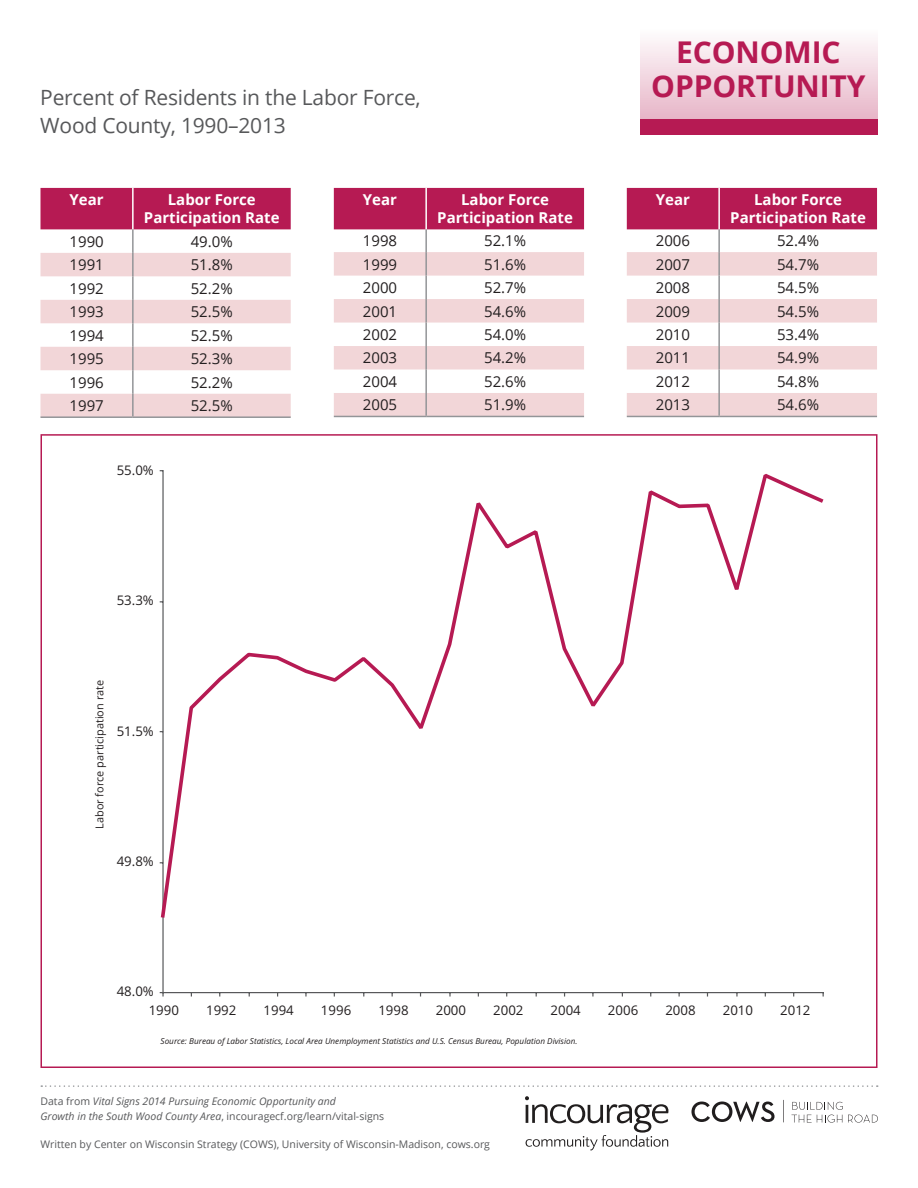
<style>
.page{position:relative;width:918px;height:1188px;background:#fff}
.page>*{position:absolute;margin:0;border:0;box-sizing:border-box;transform-origin:0 0}
.t1{font:700 30px/33.6px "Open Sans";letter-spacing:-.005em;color:#b61a53;text-align:center}
.t2{font:21px/28.5px "Open Sans";letter-spacing:-.01em;color:#57585a}
.t3{font:15px "Open Sans";color:#231f20}
.t4{font:700 15px/18px "Open Sans";color:#fff;text-align:center}
.t5{font:13.2px "Open Sans";color:#231f20}
.t6{font:10.95px "Open Sans";color:#231f20}
.t7{font:italic 10.5px/15px "Open Sans";color:#57585a}
.t8{font:10.5px "Open Sans";color:#57585a}
.t9{font:italic 8.25px "Open Sans";color:#231f20}
.s1{font-style:normal}
</style>
<div class="page">
<svg style="left:640px;top:41px;width:238px;height:78px;background:#f1d4de"></svg>
<svg style="left:41px;top:1085px;width:837px;height:2px"></svg>
<svg style="left:691px;top:1102px;width:84px;height:20px"></svg>
<svg style="left:792px;top:1102px;width:86px;height:21px"></svg>
<svg style="left:783px;top:1100px;width:1px;height:23px"></svg>
<svg style="left:525px;top:1096px;width:143px;height:54px"></svg>
<div style="left:640px;top:119px;width:238px;height:16px;background:#b61a53"></div>
<hr style="left:162px;top:471px;width:2px;height:522px;background:#57585a">
<hr style="left:163px;top:992px;width:660px;height:1px;background:#57585a">
<svg style="left:159px;top:470px;width:665px;height:452px"></svg>
<div style="left:40px;top:188px;width:251px;height:41px;background:#b61a53"></div>
<svg style="left:40px;top:253px;width:251px;height:163px"></svg>
<hr style="left:132px;top:188px;width:2px;height:41px;background:#fff">
<hr style="left:132px;top:229px;width:2px;height:24px;background:#939598">
<hr style="left:132px;top:253px;width:2px;height:23px;background:#939598">
<hr style="left:132px;top:276px;width:2px;height:24px;background:#939598">
<hr style="left:132px;top:300px;width:2px;height:23px;background:#939598">
<hr style="left:132px;top:323px;width:2px;height:24px;background:#939598">
<hr style="left:132px;top:347px;width:2px;height:23px;background:#939598">
<hr style="left:132px;top:370px;width:2px;height:24px;background:#939598">
<hr style="left:132px;top:394px;width:2px;height:22px;background:#939598">
<hr style="left:40px;top:416px;width:93px;height:2px;background:#939598">
<hr style="left:133px;top:416px;width:158px;height:2px;background:#939598">
<div style="left:334px;top:188px;width:250px;height:41px;background:#b61a53"></div>
<svg style="left:334px;top:252px;width:250px;height:164px"></svg>
<hr style="left:425px;top:188px;width:2px;height:41px;background:#fff">
<hr style="left:425px;top:229px;width:2px;height:23px;background:#939598">
<hr style="left:425px;top:252px;width:2px;height:24px;background:#939598">
<hr style="left:425px;top:276px;width:2px;height:23px;background:#939598">
<hr style="left:425px;top:299px;width:2px;height:24px;background:#939598">
<hr style="left:425px;top:323px;width:2px;height:23px;background:#939598">
<hr style="left:425px;top:346px;width:2px;height:24px;background:#939598">
<hr style="left:425px;top:370px;width:2px;height:23px;background:#939598">
<hr style="left:425px;top:393px;width:2px;height:23px;background:#939598">
<hr style="left:334px;top:416px;width:92px;height:1px;background:#939598">
<hr style="left:426px;top:416px;width:158px;height:1px;background:#939598">
<div style="left:627px;top:188px;width:250px;height:41px;background:#b61a53"></div>
<svg style="left:627px;top:252px;width:250px;height:164px"></svg>
<hr style="left:718px;top:188px;width:2px;height:41px;background:#fff">
<hr style="left:718px;top:229px;width:2px;height:23px;background:#939598">
<hr style="left:718px;top:252px;width:2px;height:24px;background:#939598">
<hr style="left:718px;top:276px;width:2px;height:23px;background:#939598">
<hr style="left:718px;top:299px;width:2px;height:24px;background:#939598">
<hr style="left:718px;top:323px;width:2px;height:23px;background:#939598">
<hr style="left:718px;top:346px;width:2px;height:24px;background:#939598">
<hr style="left:718px;top:370px;width:2px;height:23px;background:#939598">
<hr style="left:718px;top:393px;width:2px;height:23px;background:#939598">
<hr style="left:627px;top:416px;width:92px;height:1px;background:#939598">
<hr style="left:719px;top:416px;width:158px;height:1px;background:#939598">
<p class="t2" style="left:40px;top:83px;width:382px">Percent of Residents in the Labor Force,<br>Wood County, 1990–2013</p>
<p class="t4" style="left:70px;top:191px;width:36px">Year</p>
<p class="t4" style="left:144px;top:191px;width:137px">Labor Force<br>Participation Rate</p>
<p class="t3" style="left:70px;top:231px;width:36px">1990</p>
<p class="t3" style="left:191px;top:231px;width:44px">49.0%</p>
<p class="t3" style="left:70px;top:255px;width:36px">1991</p>
<p class="t3" style="left:191px;top:255px;width:44px">51.8%</p>
<p class="t3" style="left:70px;top:278px;width:36px">1992</p>
<p class="t3" style="left:191px;top:278px;width:44px">52.2%</p>
<p class="t3" style="left:70px;top:302px;width:36px">1993</p>
<p class="t3" style="left:191px;top:302px;width:44px">52.5%</p>
<p class="t3" style="left:70px;top:325px;width:36px">1994</p>
<p class="t3" style="left:191px;top:325px;width:44px">52.5%</p>
<p class="t3" style="left:70px;top:349px;width:36px">1995</p>
<p class="t3" style="left:191px;top:349px;width:44px">52.3%</p>
<p class="t3" style="left:70px;top:372px;width:36px">1996</p>
<p class="t3" style="left:191px;top:372px;width:44px">52.2%</p>
<p class="t3" style="left:70px;top:395px;width:36px">1997</p>
<p class="t3" style="left:191px;top:395px;width:44px">52.5%</p>
<p class="t5" style="left:117px;top:461px;width:39px">55.0%</p>
<p class="t5" style="left:117px;top:591px;width:39px">53.3%</p>
<p class="t6" style="left:92px;top:829px;width:150px;rotate:-90deg">Labor force participation rate</p>
<p class="t5" style="left:117px;top:722px;width:39px">51.5%</p>
<p class="t5" style="left:117px;top:852px;width:39px">49.8%</p>
<p class="t5" style="left:117px;top:983px;width:39px">48.0%</p>
<p class="t4" style="left:363px;top:191px;width:36px">Year</p>
<p class="t4" style="left:437px;top:191px;width:137px">Labor Force<br>Participation Rate</p>
<p class="t3" style="left:363px;top:230px;width:36px">1998</p>
<p class="t3" style="left:484px;top:230px;width:44px">52.1%</p>
<p class="t3" style="left:363px;top:254px;width:36px">1999</p>
<p class="t3" style="left:484px;top:254px;width:44px">51.6%</p>
<p class="t3" style="left:363px;top:277px;width:36px">2000</p>
<p class="t3" style="left:484px;top:277px;width:44px">52.7%</p>
<p class="t3" style="left:363px;top:301px;width:36px">2001</p>
<p class="t3" style="left:484px;top:301px;width:44px">54.6%</p>
<p class="t3" style="left:363px;top:324px;width:36px">2002</p>
<p class="t3" style="left:484px;top:324px;width:44px">54.0%</p>
<p class="t3" style="left:363px;top:348px;width:36px">2003</p>
<p class="t3" style="left:484px;top:348px;width:44px">54.2%</p>
<p class="t3" style="left:363px;top:371px;width:36px">2004</p>
<p class="t3" style="left:484px;top:371px;width:44px">52.6%</p>
<p class="t3" style="left:363px;top:395px;width:36px">2005</p>
<p class="t3" style="left:484px;top:395px;width:44px">51.9%</p>
<h1 class="t1" style="left:651px;top:35px;width:216px">ECONOMIC<br>OPPORTUNITY</h1>
<p class="t4" style="left:656px;top:191px;width:36px">Year</p>
<p class="t4" style="left:730px;top:191px;width:137px">Labor Force<br>Participation Rate</p>
<p class="t3" style="left:656px;top:230px;width:36px">2006</p>
<p class="t3" style="left:777px;top:230px;width:44px">52.4%</p>
<p class="t3" style="left:656px;top:254px;width:36px">2007</p>
<p class="t3" style="left:777px;top:254px;width:44px">54.7%</p>
<p class="t3" style="left:656px;top:277px;width:36px">2008</p>
<p class="t3" style="left:777px;top:277px;width:44px">54.5%</p>
<p class="t3" style="left:656px;top:301px;width:36px">2009</p>
<p class="t3" style="left:777px;top:301px;width:44px">54.5%</p>
<p class="t3" style="left:656px;top:324px;width:36px">2010</p>
<p class="t3" style="left:777px;top:324px;width:44px">53.4%</p>
<p class="t3" style="left:656px;top:348px;width:36px">2011</p>
<p class="t3" style="left:777px;top:348px;width:44px">54.9%</p>
<p class="t3" style="left:656px;top:371px;width:36px">2012</p>
<p class="t3" style="left:777px;top:371px;width:44px">54.8%</p>
<p class="t3" style="left:656px;top:395px;width:36px">2013</p>
<p class="t3" style="left:777px;top:395px;width:44px">54.6%</p>
<p class="t5" style="left:149px;top:1001px;width:32px">1990</p>
<p class="t5" style="left:206px;top:1001px;width:32px">1992</p>
<p class="t5" style="left:264px;top:1001px;width:32px">1994</p>
<p class="t5" style="left:321px;top:1001px;width:32px">1996</p>
<p class="t5" style="left:378px;top:1001px;width:32px">1998</p>
<p class="t5" style="left:436px;top:1001px;width:32px">2000</p>
<p class="t5" style="left:493px;top:1001px;width:32px">2002</p>
<p class="t5" style="left:551px;top:1001px;width:32px">2004</p>
<p class="t5" style="left:608px;top:1001px;width:32px">2006</p>
<p class="t5" style="left:665px;top:1001px;width:32px">2008</p>
<p class="t5" style="left:723px;top:1001px;width:32px">2010</p>
<p class="t5" style="left:780px;top:1001px;width:32px">2012</p>
<p class="t9" style="left:161px;top:1036px;width:418px">Source: Bureau of Labor Statistics, Local Area Unemployment Statistics and U.S. Census Bureau, Population Division.</p>
<p class="t7" style="left:40px;top:1093px;width:345px"><span class="s1">Data from</span> Vital Signs 2014 Pursuing Economic Opportunity and<br>Growth in the South Wood County Area<span class="s1">, incouragecf.org/learn/vital-signs</span></p>
<p class="t8" style="left:40px;top:1137px;width:451px">Written by Center on Wisconsin Strategy (COWS), University of Wisconsin-Madison, cows.org</p>
</div>
